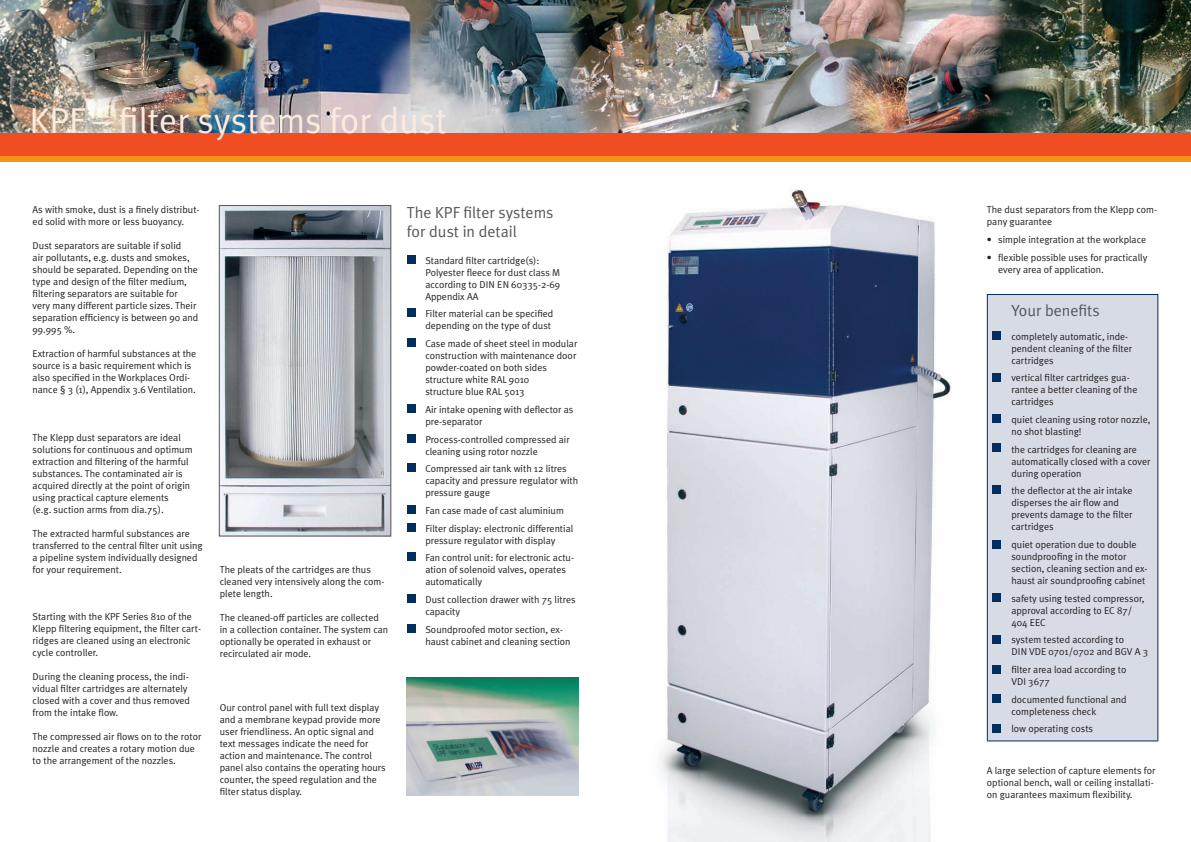
<style>
.page{position:relative;width:1191px;height:842px;background:#fff}
.page>*{position:absolute;margin:0;border:0;box-sizing:border-box;transform-origin:0 0}
.t1{font:36px "Meta Plus Normal";color:#fdeade}
.t2{font:16px/19.2px "Meta Plus Normal";color:#57585a}
.t3{font:10px/12px "Meta Plus Normal";color:#231f20}
</style>
<div class="page">
<img style="left:0;top:0;width:1191px;height:133px">
<div style="left:0;top:156px;width:1191px;height:6px;background:#f7931d"></div>
<div style="left:0;top:133px;width:1191px;height:23px;background:#f04d22"></div>
<div style="left:987px;top:294px;width:170px;height:447px;background:#d7dbe6"></div>
<hr style="left:986px;top:294px;width:172px;height:1px;background:#002e5e">
<hr style="left:986px;top:295px;width:1px;height:445px;background:#002e5e">
<hr style="left:1157px;top:295px;width:1px;height:445px;background:#002e5e">
<hr style="left:986px;top:740px;width:172px;height:1px;background:#002e5e">
<div style="left:992px;top:331px;width:9px;height:9px;background:#002e5e"></div>
<div style="left:992px;top:373px;width:9px;height:8px;background:#002e5e"></div>
<div style="left:992px;top:414px;width:9px;height:8px;background:#002e5e"></div>
<div style="left:992px;top:444px;width:9px;height:8px;background:#002e5e"></div>
<div style="left:992px;top:485px;width:9px;height:9px;background:#002e5e"></div>
<div style="left:992px;top:540px;width:9px;height:9px;background:#002e5e"></div>
<div style="left:992px;top:593px;width:9px;height:8px;background:#002e5e"></div>
<div style="left:992px;top:635px;width:9px;height:9px;background:#002e5e"></div>
<div style="left:992px;top:665px;width:9px;height:9px;background:#002e5e"></div>
<div style="left:992px;top:694px;width:9px;height:9px;background:#002e5e"></div>
<div style="left:992px;top:724px;width:9px;height:8px;background:#002e5e"></div>
<div style="left:407px;top:255px;width:8px;height:9px;background:#002e5e"></div>
<div style="left:407px;top:338px;width:8px;height:9px;background:#002e5e"></div>
<div style="left:407px;top:404px;width:8px;height:9px;background:#002e5e"></div>
<div style="left:407px;top:552px;width:8px;height:9px;background:#002e5e"></div>
<div style="left:407px;top:594px;width:8px;height:9px;background:#002e5e"></div>
<div style="left:407px;top:624px;width:8px;height:9px;background:#002e5e"></div>
<div style="left:407px;top:523px;width:8px;height:9px;background:#002e5e"></div>
<div style="left:407px;top:505px;width:8px;height:9px;background:#002e5e"></div>
<div style="left:407px;top:463px;width:8px;height:9px;background:#002e5e"></div>
<div style="left:407px;top:434px;width:8px;height:8px;background:#002e5e"></div>
<div style="left:407px;top:309px;width:8px;height:8px;background:#002e5e"></div>
<img style="left:659px;top:189px;width:292px;height:653px">
<img style="left:221px;top:207px;width:168px;height:327px">
<div style="left:219px;top:205px;width:172px;height:331px;border:1px solid #57585a"></div>
<img style="left:407px;top:677px;width:171px;height:118px">
<h1 class="t1" style="left:30px;top:100px;width:419px">KPF – filter systems for dust</h1>
<p class="t3" style="left:33px;top:204px;width:168px">As with smoke, dust is a finely distribut&shy;ed solid with more or less buoyancy.</p>
<p class="t3" style="left:33px;top:240px;width:167px">Dust separators are suitable if solid<br>air pollutants, e.g. dusts and smokes, should be separated. Depending on the type and design of the filter medium, filtering separators are suitable for<br>very many different particle sizes. Their separation efficiency is between 90 and 99.995 %.</p>
<p class="t3" style="left:33px;top:348px;width:165px">Extraction of harmful substances at the source is a basic requirement which is also specified in the Workplaces Ordi&shy;nance § 3 (1), Appendix 3.6 Ventilation.</p>
<p class="t3" style="left:33px;top:431px;width:161px">The Klepp dust separators are ideal solutions for continuous and optimum extraction and filtering of the harmful substances. The contaminated air is acquired directly at the point of origin using practical capture elements<br>(e.g. suction arms from dia.75).</p>
<p class="t3" style="left:33px;top:527px;width:172px">The extracted harmful substances are transferred to the central filter unit using a pipeline system individually designed for your requirement.</p>
<p class="t3" style="left:33px;top:611px;width:170px">Starting with the KPF Series 810 of the Klepp filtering equipment, the filter cart&shy;ridges are cleaned using an electronic cycle controller.</p>
<p class="t3" style="left:33px;top:671px;width:159px">During the cleaning process, the indi&shy;vidual filter cartridges are alternately closed with a cover and thus removed from the intake flow.</p>
<p class="t3" style="left:33px;top:731px;width:170px">The compressed air flows on to the rotor nozzle and creates a rotary motion due to the arrangement of the nozzles.</p>
<p class="t3" style="left:220px;top:563px;width:166px">The pleats of the cartridges are thus cleaned very intensively along the com&shy;plete length.</p>
<p class="t3" style="left:220px;top:611px;width:170px">The cleaned-off particles are collected in a collection container. The system can optionally be operated in exhaust or recirculated air mode.</p>
<p class="t3" style="left:220px;top:701px;width:167px">Our control panel with full text display and a membrane keypad provide more user friendliness. An optic signal and text messages indicate the need for action and maintenance. The control panel also contains the operating hours counter, the speed regulation and the filter status display.</p>
<h2 class="t2" style="left:407px;top:203px;width:148px">The KPF filter systems for dust in detail</h2>
<p class="t3" style="left:425px;top:254px;width:136px">Standard filter cartridge(s):<br>Polyester fleece for dust class M according to DIN EN 60335-2-69<br>Appendix AA</p>
<p class="t3" style="left:425px;top:308px;width:129px">Filter material can be specified depending on the type of dust</p>
<p class="t3" style="left:425px;top:338px;width:153px">Case made of sheet steel in modular construction with maintenance door powder-coated on both sides structure white RAL 9010<br>structure blue RAL 5013</p>
<p class="t3" style="left:425px;top:403px;width:150px">Air intake opening with deflector as pre-separator</p>
<p class="t3" style="left:425px;top:433px;width:146px">Process-controlled compressed air cleaning using rotor nozzle</p>
<p class="t3" style="left:425px;top:463px;width:154px">Compressed air tank with 12 litres capacity and pressure regulator with pressure gauge</p>
<p class="t3" style="left:425px;top:501px;width:149px;line-height:17.7px">Fan case made of cast aluminium<br>Filter display: electronic differential</p>
<p class="t3" style="left:425px;top:531px;width:150px;line-height:17.7px">pressure regulator with display<br>Fan control unit: for electronic actu-</p>
<p class="t3" style="left:425px;top:564px;width:142px">ation of solenoid valves, operates automatically</p>
<p class="t3" style="left:425px;top:593px;width:152px">Dust collection drawer with 75 litres capacity</p>
<p class="t3" style="left:425px;top:623px;width:147px">Soundproofed motor section, ex&shy;haust cabinet and cleaning section</p>
<p class="t3" style="left:986px;top:204px;width:172px">The dust separators from the Klepp com&shy;pany guarantee</p>
<p class="t3" style="left:986px;top:234px;width:161px">• simple integration at the workplace</p>
<p class="t3" style="left:998px;top:251px;width:151px;text-indent:-11px">• flexible possible uses for practically every area of application.</p>
<h2 class="t2" style="left:1011px;top:300px;width:90px">Your benefits</h2>
<p class="t3" style="left:1011px;top:330px;width:122px">completely automatic, inde&shy;pendent cleaning of the filter cartridges</p>
<p class="t3" style="left:1011px;top:372px;width:127px">vertical filter cartridges gua&shy;rantee a better cleaning of the cartridges</p>
<p class="t3" style="left:1011px;top:413px;width:141px">quiet cleaning using rotor nozzle, no shot blasting!</p>
<p class="t3" style="left:1011px;top:443px;width:140px">the cartridges for cleaning are automatically closed with a cover during operation</p>
<p class="t3" style="left:1011px;top:485px;width:123px">the deflector at the air intake disperses the air flow and prevents damage to the filter cartridges</p>
<p class="t3" style="left:1011px;top:538px;width:138px">quiet operation due to double soundproofing in the motor section, cleaning section and ex&shy;haust air soundproofing cabinet</p>
<p class="t3" style="left:1011px;top:592px;width:134px">safety using tested compressor, approval according to EC 87/<br>404 EEC</p>
<p class="t3" style="left:1011px;top:634px;width:138px">system tested according to<br>DIN VDE 0701/0702 and BGV A 3</p>
<p class="t3" style="left:1011px;top:663px;width:116px">filter area load according to<br>VDI 3677</p>
<p class="t3" style="left:1011px;top:693px;width:117px">documented functional and completeness check</p>
<p class="t3" style="left:1011px;top:723px;width:83px">low operating costs</p>
<p class="t3" style="left:986px;top:764px;width:170px">A large selection of capture elements for optional bench, wall or ceiling installati&shy;on guarantees maximum flexibility.</p>
</div>
